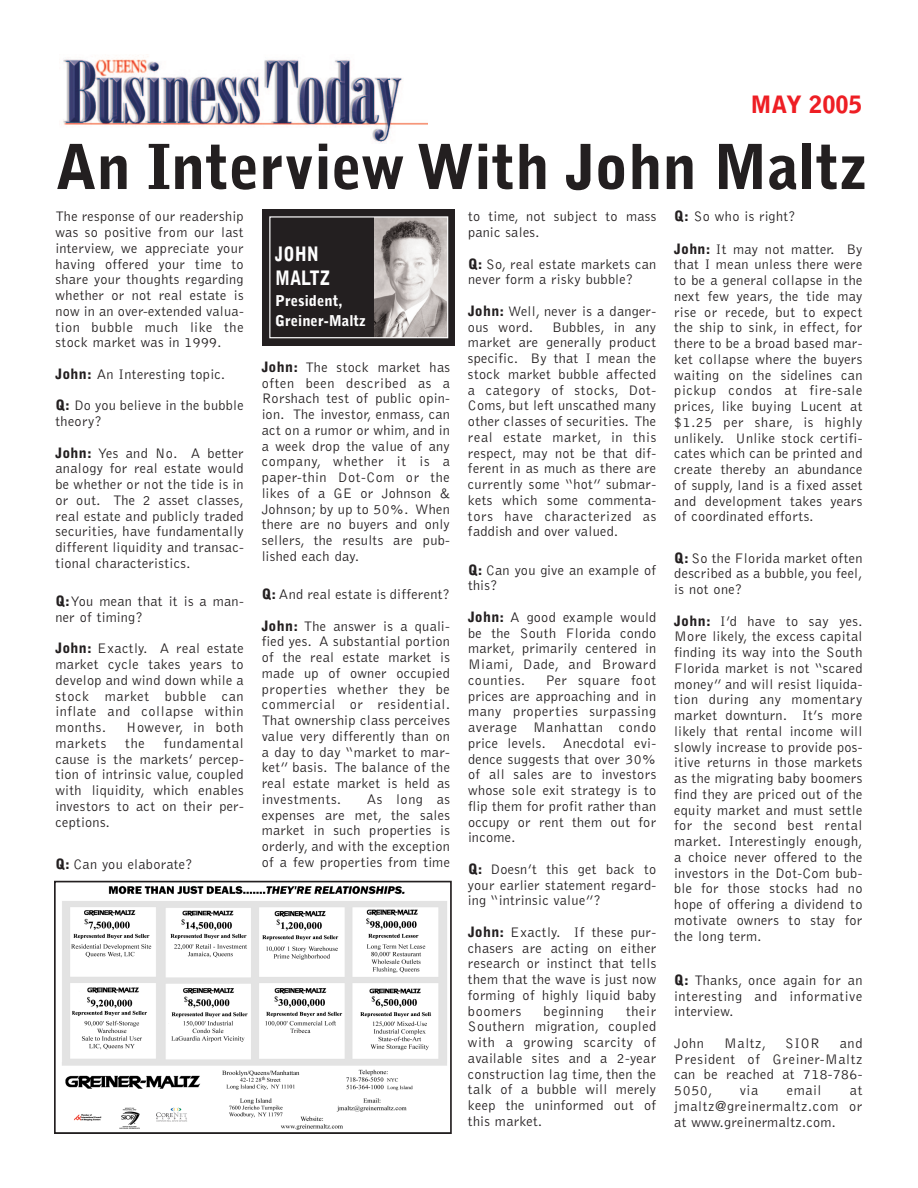
<style>
.page{position:relative;width:918px;height:1188px;background:#fff}
.page>*{position:absolute;margin:0;border:0;box-sizing:border-box;transform-origin:0 0}
.t1{font:900 61.5px "Bell Gothic";color:#231f20}
.t2{font:900 23.85px "Bell Gothic";color:#ee1e24}
.t3{font:900 19.8px/24.6px "Bell Gothic";color:#fff;scale:.85 1}
.t4{font:900 14.85px/19.6px "Bell Gothic";color:#fff}
.t5{font:300 14.25px/15.8px "Bell Gothic";letter-spacing:.02em;color:#231f20;text-align:justify}
.t6{font:300 14.25px "Bell Gothic";letter-spacing:.045em;color:#231f20}
.s1{font-weight:900}
</style>
<div class="page">
<img style="left:63px;top:55px;width:365px;height:88px">
<div style="left:263px;top:209px;width:192px;height:137px;background:#231f20"></div>
<img style="left:374px;top:218px;width:72px;height:118px">
<div style="left:269px;top:216px;width:179px;height:122px;border:1px solid #fff"></div>
<img style="left:62px;top:886px;width:385px;height:244px">
<div style="left:54px;top:881px;width:398px;height:253px;border:2px solid #231f20"></div>
<h2 class="t2" style="left:750px;top:96px;width:113px">MAY 2005</h2>
<h1 class="t1" style="left:56px;top:144px;width:813px">An Interview With John Maltz</h1>
<p class="t5" style="left:56px;top:210px;width:190px">The response of our readership was so positive from our last interview, we appreciate your having offered your time to share your thoughts regarding whether or not real estate is now in an over-extended valua&shy;tion bubble much like the stock market was in 1999.</p>
<p class="t5" style="left:56px;top:367px;width:171px"><span class="s1">John:</span> An Interesting topic.</p>
<p class="t5" style="left:56px;top:399px;width:190px"><span class="s1">Q:</span> Do you believe in the bubble theory?</p>
<p class="t5" style="left:56px;top:446px;width:190px"><span class="s1">John:</span> Yes and No. A better analogy for real estate would be whether or not the tide is in or out. The 2 asset classes, real estate and publicly traded securities, have fundamentally different liquidity and transac&shy;tional characteristics.</p>
<p class="t5" style="left:56px;top:594px;width:190px"><span class="s1">Q:</span>You mean that it is a man&shy;ner of timing?</p>
<p class="t5" style="left:55px;top:642px;width:190px"><span class="s1">John:</span> Exactly. A real estate market cycle takes years to develop and wind down while a stock market bubble can inflate and collapse within months.</p>
<p class="t5" style="left:674px;top:210px;width:123px"><span class="s1">Q:</span> So who is right?</p>
<p class="t5" style="left:674px;top:242px;width:190px"><span class="s1">John:</span> It may not matter. By that I mean unless there were to be a general collapse in the next few years, the tide may rise or recede, but to expect the ship to sink, in effect, for there to be a broad based mar&shy;ket collapse where the buyers waiting on the sidelines can pickup condos at fire-sale prices, like buying Lucent at $1.25 per share, is highly unlikely. Unlike stock certifi&shy;cates which can be printed and create thereby an abundance of supply, land is a fixed asset and development takes years of coordinated efforts.</p>
<p class="t5" style="left:674px;top:551px;width:190px"><span class="s1">Q:</span> So the Florida market often described as a bubble, you feel, is not one?</p>
<p class="t5" style="left:674px;top:614px;width:190px"><span class="s1">John:</span> I’d have to say yes.<br>More likely, the excess capital finding its way into the South Florida market is not “scared money” and will resist liquida&shy;tion during any momentary market downturn. It’s more likely that rental income will slowly increase to provide pos&shy;itive returns in those markets as the migrating baby boomers find they are priced out of the equity market and must settle for the second best rental market. Interestingly enough, a choice never offered to the investors in the Dot-Com bub&shy;ble for those stocks had no hope of offering a dividend to motivate owners to stay for the long term.</p>
<p class="t5" style="left:674px;top:973px;width:190px"><span class="s1">Q:</span> Thanks, once again for an interesting and informative interview.</p>
<p class="t5" style="left:674px;top:1036px;width:31px">John</p>
<p class="t5" style="left:724px;top:1036px;width:43px">Maltz,</p>
<p class="t5" style="left:785px;top:1036px;width:36px">SIOR</p>
<p class="t5" style="left:468px;top:210px;width:190px">to time, not subject to mass panic sales.</p>
<p class="t5" style="left:468px;top:257px;width:190px"><span class="s1">Q:</span> So, real estate markets can never form a risky bubble?</p>
<p class="t5" style="left:468px;top:304px;width:190px"><span class="s1">John:</span> Well, never is a danger&shy;ous word.</p>
<h3 class="t3" style="left:275px;top:243px;width:66px">JOHN<br>MALTZ</h3>
<p class="t4" style="left:275px;top:292px;width:92px">President,<br>Greiner-Maltz</p>
<p class="t5" style="left:468px;top:320px;width:190px;text-indent:84px">Bubbles, in any market are generally product specific. By that I mean the stock market bubble affected a category of stocks, Dot-Coms, but left unscathed many other classes of securities. The real estate market, in this respect, may not be that dif&shy;ferent in as much as there are currently some “hot” submar&shy;kets which some commenta&shy;tors have characterized as faddish and over valued.</p>
<p class="t5" style="left:468px;top:563px;width:190px"><span class="s1">Q:</span> Can you give an example of this?</p>
<p class="t5" style="left:468px;top:610px;width:190px"><span class="s1">John:</span> A good example would be the South Florida condo market, primarily centered in Miami, Dade, and Broward counties.</p>
<p class="t5" style="left:262px;top:360px;width:190px"><span class="s1">John:</span> The stock market has often been described as a Rorshach test of public opin&shy;ion. The investor, enmass, can act on a rumor or whim, and in a week drop the value of any company, whether it is a paper-thin Dot-Com or the likes of a GE or Johnson &amp; Johnson; by up to 50%. When there are no buyers and only sellers, the results are pub&shy;lished each day.</p>
<p class="t5" style="left:262px;top:587px;width:190px"><span class="s1">Q:</span> And real estate is different?</p>
<p class="t5" style="left:262px;top:619px;width:190px"><span class="s1">John:</span> The answer is a quali&shy;fied yes. A substantial portion of the real estate market is made up of owner occupied properties whether they be commercial or residential.<br>That ownership class perceives value very differently than on a day to day “market to mar&shy;ket” basis. The balance of the real estate market is held as investments.</p>
<p class="t5" style="left:468px;top:673px;width:190px;text-indent:77px">Per square foot prices are approaching and in many properties surpassing average Manhattan condo price levels. Anecdotal evi&shy;dence suggests that over 30% of all sales are to investors whose sole exit strategy is to flip them for profit rather than occupy or rent them out for income.</p>
<p class="t5" style="left:468px;top:862px;width:190px"><span class="s1">Q:</span> Doesn’t this get back to your earlier statement regard&shy;ing “intrinsic value”?</p>
<p class="t5" style="left:468px;top:925px;width:190px"><span class="s1">John:</span> Exactly. If these pur&shy;chasers are acting on either research or instinct that tells them that the wave is just now forming of highly liquid baby boomers</p>
<p class="t6" style="left:126px;top:722px;width:119px">However, in both</p>
<p class="t5" style="left:55px;top:736px;width:190px;text-indent:108px">fundamental cause is the markets’ percep&shy;tion of intrinsic value, coupled with liquidity, which enables investors to act on their per&shy;ceptions.</p>
<p class="t5" style="left:56px;top:858px;width:139px"><span class="s1">Q:</span> Can you elaborate?</p>
<p class="t6" style="left:55px;top:738px;width:52px">markets</p>
<p class="t5" style="left:125px;top:736px;width:21px">the</p>
<p class="t5" style="left:262px;top:792px;width:190px;text-indent:105px">As long as expenses are met, the sales market in such properties is orderly, and with the exception of a few properties from time</p>
<p class="t5" style="left:544px;top:1004px;width:62px">beginning</p>
<p class="t5" style="left:468px;top:1004px;width:190px;text-indent:158px">their Southern migration, coupled with a growing scarcity of available sites and a 2-year construction lag time, then the talk of a bubble will merely keep the uninformed out of this market.</p>
<p class="t5" style="left:674px;top:1036px;width:190px;text-indent:166px">and President of Greiner-Maltz can be reached at 718-786- 5050,</p>
<p class="t5" style="left:740px;top:1083px;width:20px">via</p>
<p class="t5" style="left:787px;top:1083px;width:36px">email</p>
<p class="t5" style="left:674px;top:1083px;width:190px;text-indent:176px">at jmaltz@greinermaltz.com or at www.greinermaltz.com.</p>
</div>
